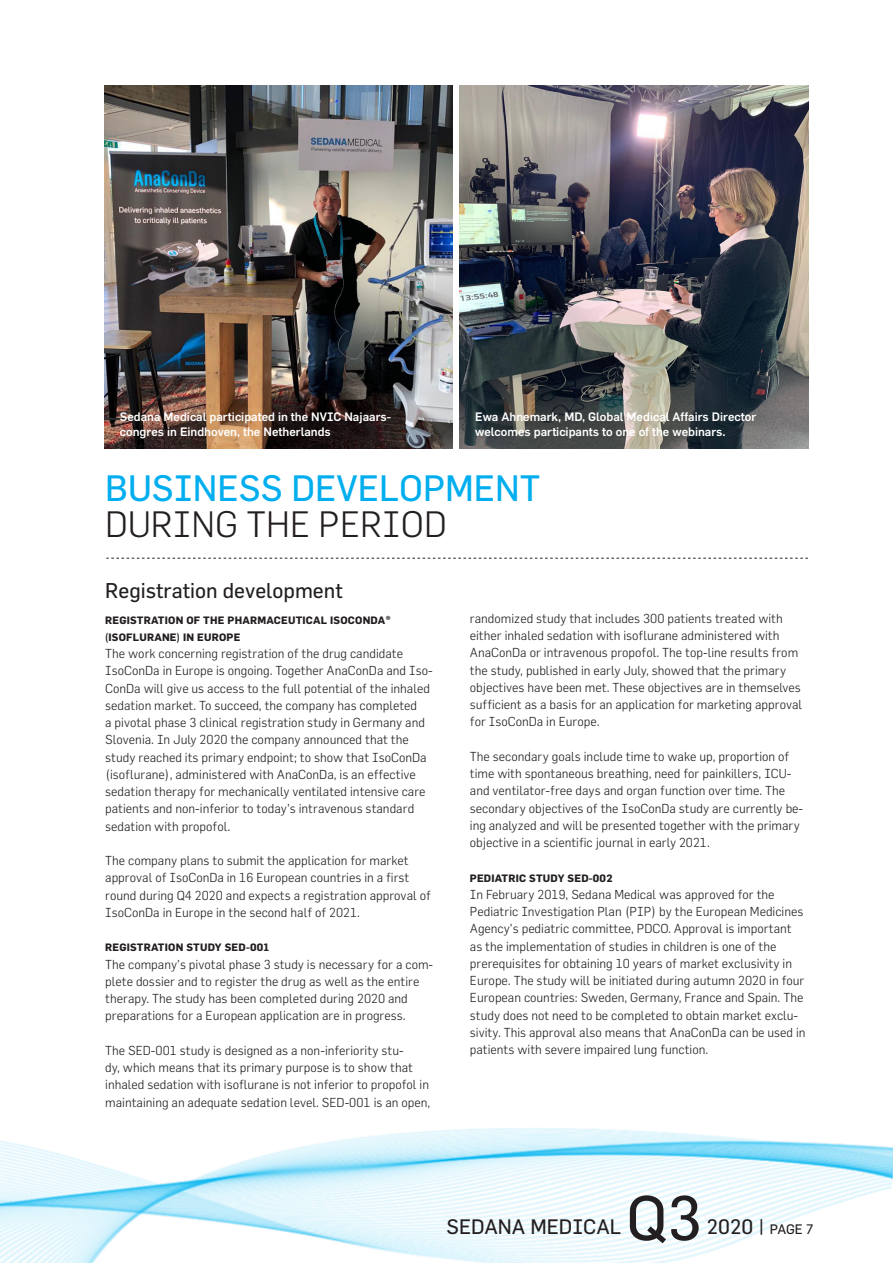
<style>
.page{position:relative;width:893px;height:1263px;background:#fff}
.page>*{position:absolute;margin:0;border:0;box-sizing:border-box;transform-origin:0 0}
.t1{font:61.5px "Flama";color:#231f20}
.t2{font:36px/36px "Flama";color:#00aeef}
.Mellanrubrik_1{font:21px "Flama";color:#231f20}
.t3{font:20.55px "Flama";color:#231f20}
.Brödtext{font:300 12.75px/17.2px "Flama";color:#231f20}
.t4{font:500 12px/15px "Flama";color:#fff}
.Mellanrubrik_2{font:700 10.5px/17.2px "Flama";letter-spacing:.02em;color:#231f20}
.s1{font-weight:300;color:#231f20}
.s2{font-size:13.5px}
</style>
<div class="page">
<img style="left:0;top:1128px;width:893px;height:135px">
<img style="left:104px;top:85px;width:349px;height:364px">
<img style="left:460px;top:85px;width:348px;height:364px">
<svg style="left:106px;top:558px;width:702px;height:1px"></svg>
<p class="t4" style="left:120px;top:409px;width:273px">Sedana Medical participated in the NVIC Najaars&shy;congres in Eindhoven, the Netherlands</p>
<p class="t4" style="left:475px;top:409px;width:283px">Ewa Ahnemark, MD, Global Medical Affairs Director welcomes participants to one of the webinars.</p>
<p class="t2" style="left:105px;top:469px;width:437px">BUSINESS DEVELOPMENT<br><span class="s1">DURING THE PERIOD</span></p>
<p class="Mellanrubrik_1" style="left:105px;top:578px;width:239px">Registration development</p>
<p class="Mellanrubrik_2" style="left:105px;top:611px;width:287px">REGISTRATION OF THE PHARMACEUTICAL ISOCONDA® (ISOFLURANE) IN EUROPE</p>
<p class="Brödtext" style="left:105px;top:645px;width:329px">The work concerning registration of the drug candidate IsoConDa in Europe is ongoing. Together AnaConDa and Iso-ConDa will give us access to the full potential of the inhaled sedation market. To succeed, the company has completed<br>a pivotal phase 3 clinical registration study in Germany and Slovenia. In July 2020 the company announced that the study reached its primary endpoint; to show that IsoConDa (isoflurane), administered with AnaConDa, is an effective sedation therapy for mechanically ventilated intensive care patients and non-inferior to today’s intravenous standard sedation with propofol.</p>
<p class="Brödtext" style="left:105px;top:852px;width:327px">The company plans to submit the application for market approval of IsoConDa in 16 European countries in a first round during Q4 2020 and expects a registration approval of IsoConDa in Europe in the second half of 2021.</p>
<p class="Mellanrubrik_2" style="left:105px;top:939px;width:165px">REGISTRATION STUDY SED-001</p>
<p class="Brödtext" style="left:105px;top:955px;width:329px">The company’s pivotal phase 3 study is necessary for a com&shy;plete dossier and to register the drug as well as the entire therapy. The study has been completed during 2020 and preparations for a European application are in progress.</p>
<p class="Brödtext" style="left:105px;top:1041px;width:327px">The SED-001 study is designed as a non-inferiority stu-<br>dy, which means that its primary purpose is to show that inhaled sedation with isoflurane is not inferior to propofol in maintaining an adequate sedation level. SED-001 is an open,</p>
<p class="Brödtext" style="left:470px;top:609px;width:334px">randomized study that includes 300 patients treated with either inhaled sedation with isoflurane administered with AnaConDa or intravenous propofol. The top-line results from the study, published in early July, showed that the primary objectives have been met. These objectives are in themselves sufficient as a basis for an application for marketing approval for IsoConDa in Europe.</p>
<p class="Brödtext" style="left:470px;top:747px;width:335px">The secondary goals include time to wake up, proportion of time with spontaneous breathing, need for painkillers, ICU&shy;and ventilator-free days and organ function over time. The secondary objectives of the IsoConDa study are currently be&shy;ing analyzed and will be presented together with the primary objective in a scientific journal in early 2021.</p>
<p class="Mellanrubrik_2" style="left:470px;top:869px;width:144px">PEDIATRIC STUDY SED-002</p>
<p class="Brödtext" style="left:470px;top:885px;width:337px">In February 2019, Sedana Medical was approved for the Pediatric Investigation Plan (PIP) by the European Medicines Agency’s pediatric committee, PDCO. Approval is important as the implementation of studies in children is one of the prerequisites for obtaining 10 years of market exclusivity in Europe. The study will be initiated during autumn 2020 in four European countries: Sweden, Germany, France and Spain. The study does not need to be completed to obtain market exclu&shy;sivity. This approval also means that AnaConDa can be used in patients with severe impaired lung function.</p>
<h3 class="t3" style="left:447px;top:1214px;width:176px">SEDANA MEDICAL</h3>
<h1 class="t1" style="left:626px;top:1181px;width:77px">Q3</h1>
<h3 class="t3" style="left:707px;top:1214px;width:108px">2020 | <span class="s2">PAGE 7</span></h3>
</div>
